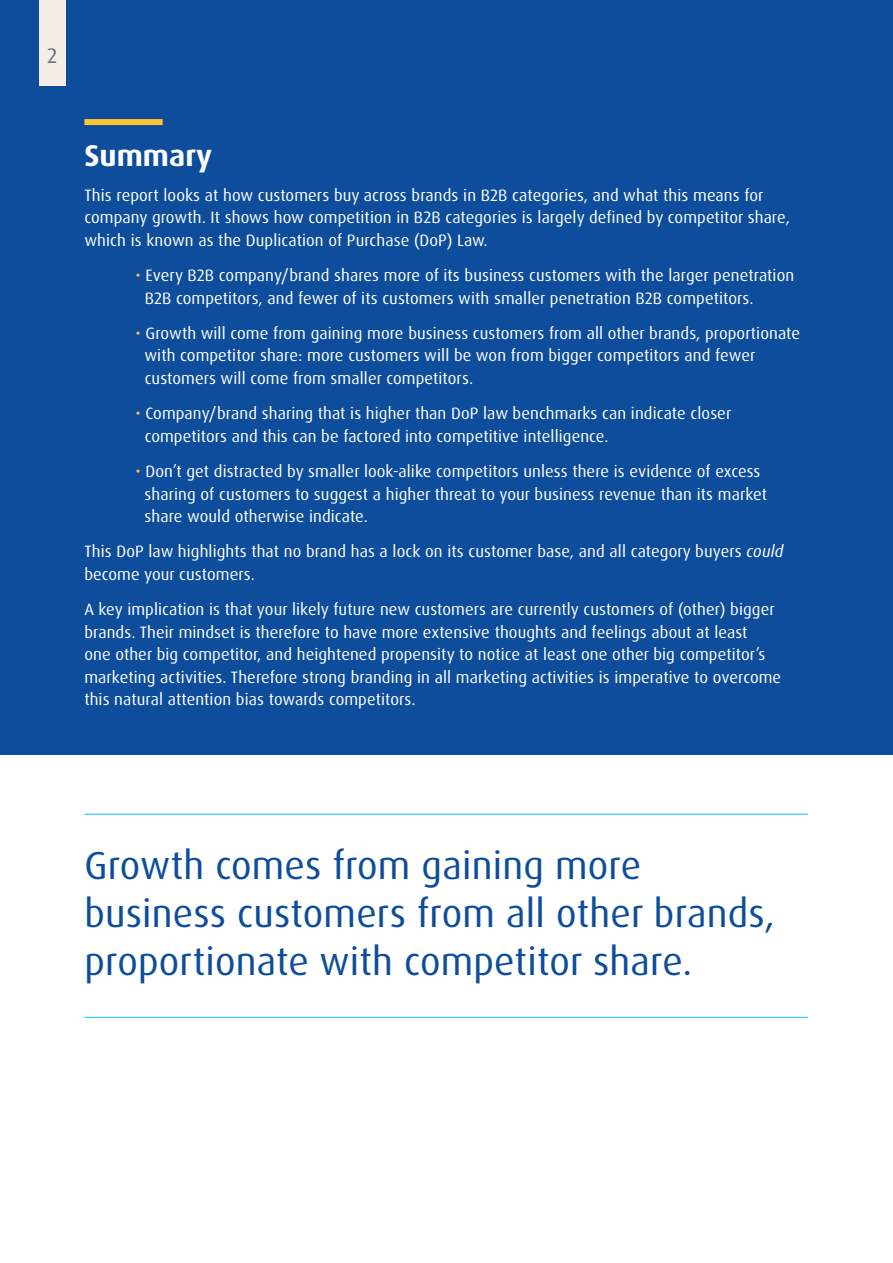
<style>
.page{position:relative;width:893px;height:1263px;background:#fff}
.page>*{position:absolute;margin:0;border:0;box-sizing:border-box;transform-origin:0 0}
.t1{font:39px/48px "Dax OT";letter-spacing:.005em;color:#0d4d9b}
.t2{font:700 30px "Dax OT";color:#fff}
.t3{font:21px "Dax OT";color:#6c6d70}
.t4{font:16.5px/22.5px "Dax OT";letter-spacing:.005em;color:#fff}
.s1{color:#fec62e}
.s2{font-style:italic}
</style>
<div class="page">
<div style="left:0;top:0;width:893px;height:755px;background:#0d4d9b"></div>
<div style="left:84px;top:119px;width:79px;height:6px;background:#fec62e"></div>
<div style="left:39px;top:0;width:26px;height:85px;background:#f4ede8"></div>
<hr style="left:84px;top:814px;width:724px;height:1px;background:#2bc4f3">
<hr style="left:84px;top:1017px;width:724px;height:1px;background:#2bc4f3">
<p class="t3" style="left:47px;top:42px;width:12px">2</p>
<h2 class="t2" style="left:84px;top:136px;width:129px">Summary</h2>
<p class="t4" style="left:84px;top:184px;width:707px">This report looks at how customers buy across brands in B2B categories, and what this means for company growth. It shows how competition in B2B categories is largely defined by competitor share, which is known as the Duplication of Purchase (DoP) Law.</p>
<p class="t4" style="left:145px;top:264px;width:651px;text-indent:-9px"><span class="s1">•</span> Every B2B company/brand shares more of its business customers with the larger penetration<br>B2B competitors, and fewer of its customers with smaller penetration B2B competitors.</p>
<p class="t4" style="left:144px;top:322px;width:657px;text-indent:-9px"><span class="s1">•</span> Growth will come from gaining more business customers from all other brands, proportionate with competitor share: more customers will be won from bigger competitors and fewer customers will come from smaller competitors.</p>
<p class="t4" style="left:145px;top:402px;width:588px;text-indent:-9px"><span class="s1">•</span> Company/brand sharing that is higher than DoP law benchmarks can indicate closer competitors and this can be factored into competitive intelligence.</p>
<p class="t4" style="left:145px;top:460px;width:624px;text-indent:-9px"><span class="s1">•</span> Don’t get distracted by smaller look-alike competitors unless there is evidence of excess sharing of customers to suggest a higher threat to your business revenue than its market share would otherwise indicate.</p>
<p class="t4" style="left:84px;top:540px;width:701px">This DoP law highlights that no brand has a lock on its customer base, and all category buyers <span class="s2">could </span>become your customers.</p>
<p class="t4" style="left:84px;top:598px;width:698px">A key implication is that your likely future new customers are currently customers of (other) bigger brands. Their mindset is therefore to have more extensive thoughts and feelings about at least<br>one other big competitor, and heightened propensity to notice at least one other big competitor’s marketing activities. Therefore strong branding in all marketing activities is imperative to overcome this natural attention bias towards competitors.</p>
<h1 class="t1" style="left:84px;top:842px;width:692px">Growth comes from gaining more business customers from all other brands, proportionate with competitor share.</h1>
</div>
